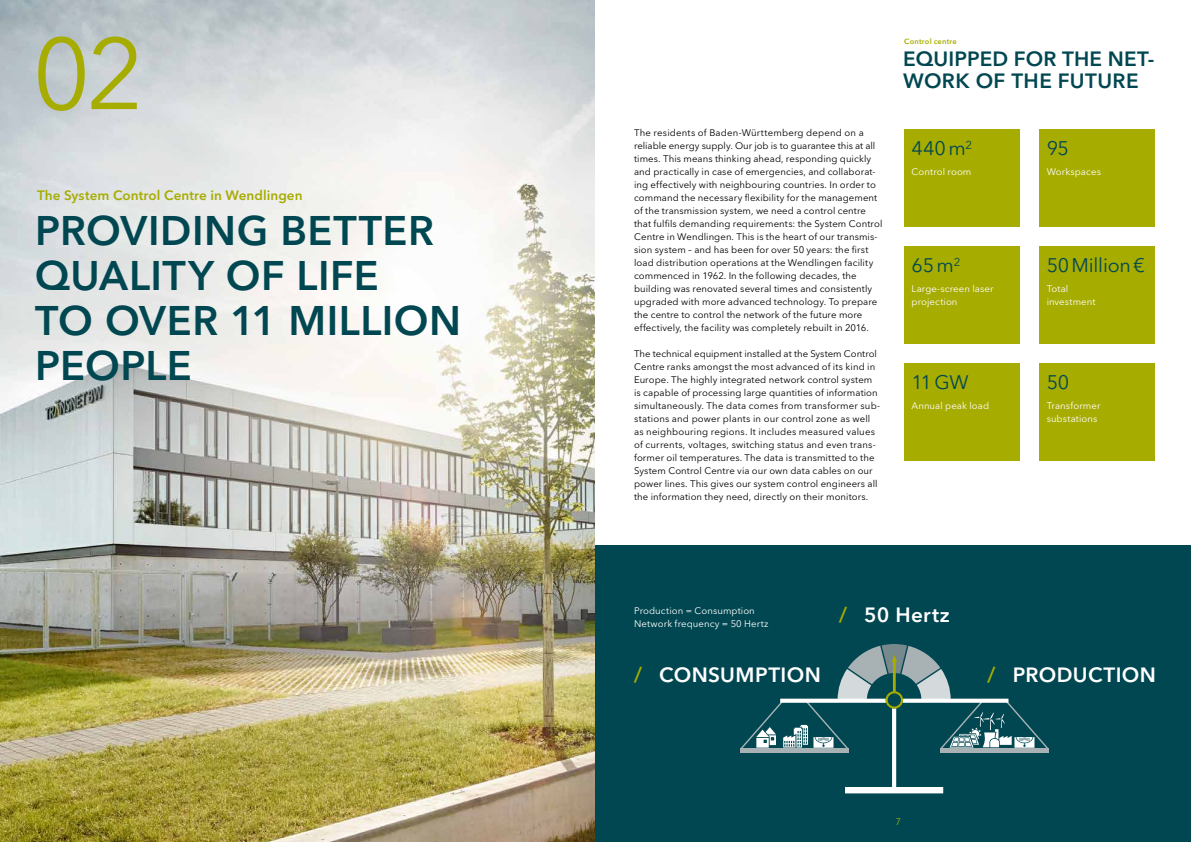
<style>
.page{position:relative;width:1191px;height:842px;background:#fff}
.page>*{position:absolute;margin:0;border:0;box-sizing:border-box;transform-origin:0 0}
.t1{font:100px "Avenir Next LT Pro";color:#a7ac00}
.t2{font:600 41px/45px "Avenir Next LT Pro";letter-spacing:.015em;color:#004751}
.t3{font:600 20.5px/22px "Avenir Next LT Pro";letter-spacing:.01em;color:#004751}
.t4{font:600 20.5px "Avenir Next LT Pro";letter-spacing:.02em;color:#fff}
.t5{font:19.5px "Avenir Next LT Pro";letter-spacing:-.01em;color:#004751}
.t6{font:600 13.5px "Avenir Next LT Pro";letter-spacing:.005em;color:#a7ac00}
.t7{font:9.5px/13px "Avenir Next LT Pro";letter-spacing:.01em;color:#000}
.t8{font:9.5px/13px "Avenir Next LT Pro";letter-spacing:.01em;color:#fff}
.t9{font:9.5px "Avenir Next LT Pro";color:#a7ac00}
.t10{font:600 7.5px "Avenir Next LT Pro";letter-spacing:.025em;color:#a7ac00}
.s1{color:#a7ac00}
</style>
<div class="page">
<img style="left:0;top:0;width:595px;height:842px">
<div style="left:595px;top:545px;width:596px;height:297px;background:#004751"></div>
<svg style="left:740px;top:644px;width:309px;height:149px"></svg>
<div style="left:904px;top:363px;width:115px;height:98px;background:#a7ac00"></div>
<div style="left:904px;top:129px;width:115px;height:98px;background:#a7ac00"></div>
<div style="left:1039px;top:129px;width:115px;height:98px;background:#a7ac00"></div>
<div style="left:1039px;top:246px;width:115px;height:98px;background:#a7ac00"></div>
<div style="left:1039px;top:363px;width:115px;height:98px;background:#a7ac00"></div>
<div style="left:904px;top:246px;width:115px;height:98px;background:#a7ac00"></div>
<h1 class="t1" style="left:28px;top:15px;width:114px">02</h1>
<p class="t10" style="left:904px;top:37px;width:54px">Control centre</p>
<p class="t10" style="left:901px;top:37px;width:54px">Control centre</p>
<h3 class="t3" style="left:900px;top:48px;width:251px">EQUIPPED FOR THE NET-<br>WORK OF THE FUTURE</h3>
<h3 class="t3" style="left:903px;top:48px;width:253px">EQUIPPED FOR THE NET-<br>WORK OF THE FUTURE</h3>
<h3 class="t6" style="left:32px;top:187px;width:269px">The System Control Centre in Wendlingen</h3>
<h2 class="t2" style="left:30px;top:208px;width:431px">PROVIDING BETTER<br>QUALITY OF LIFE<br>TO OVER 11 MILLION<br>PEOPLE</h2>
<h3 class="t6" style="left:37px;top:187px;width:267px">The System Control Centre in Wendlingen</h3>
<p class="t7" style="left:634px;top:126px;width:250px">The residents of Baden-Württemberg depend on a reliable energy supply. Our job is to guarantee this at all times. This means thinking ahead, responding quickly and practically in case of emergencies, and collaborat&shy;ing effectively with neighbouring countries. In order to command the necessary flexibility for the management of the transmission system, we need a control centre that fulfils demanding requirements: the System Control Centre in Wendlingen. This is the heart of our transmis&shy;sion system – and has been for over 50 years: the first load distribution operations at the Wendlingen facility commenced in 1962. In the following decades, the building was renovated several times and consistently upgraded with more advanced technology. To prepare the centre to control the network of the future more effectively, the facility was completely rebuilt in 2016.</p>
<p class="t7" style="left:634px;top:347px;width:248px">The technical equipment installed at the System Control Centre ranks amongst the most advanced of its kind in Europe. The highly integrated network control system is capable of processing large quantities of information simultaneously. The data comes from transformer sub&shy;stations and power plants in our control zone as well as neighbouring regions. It includes measured values of currents, voltages, switching status and even trans&shy;former oil temperatures. The data is transmitted to the System Control Centre via our own data cables on our power lines. This gives our system control engineers all the information they need, directly on their monitors.</p>
<p class="t7" style="left:731px;top:126px;width:131px">n-Württemberg depend on a</p>
<p class="t7" style="left:729px;top:139px;width:143px">. Our job is to guarantee this at al</p>
<p class="t7" style="left:730px;top:152px;width:140px">king ahead, responding quickly</p>
<p class="t7" style="left:733px;top:165px;width:141px">of emergencies, and col aborat-</p>
<p class="t7" style="left:730px;top:178px;width:145px">ighbouring countries. In order to</p>
<p class="t7" style="left:732px;top:191px;width:144px">ry flexibility for the management</p>
<p class="t7" style="left:728px;top:204px;width:137px">stem, we need a control centre</p>
<p class="t7" style="left:731px;top:217px;width:150px">requirements: the System Control</p>
<p class="t7" style="left:730px;top:230px;width:146px">. This is the heart of our transmis-</p>
<p class="t7" style="left:730px;top:243px;width:138px">been for over 50 years: the first</p>
<p class="t7" style="left:730px;top:256px;width:142px">ations at the Wendlingen facility</p>
<p class="t7" style="left:730px;top:269px;width:126px">n the fol owing decades, the</p>
<p class="t7" style="left:730px;top:282px;width:141px">d several times and consistently</p>
<p class="t7" style="left:732px;top:295px;width:144px">dvanced technology. To prepare</p>
<p class="t7" style="left:728px;top:308px;width:133px">he network of the future more</p>
<p class="t7" style="left:731px;top:321px;width:137px">was completely rebuilt in 2016.</p>
<p class="t7" style="left:732px;top:347px;width:144px">nt instal ed at the System Control</p>
<p class="t7" style="left:733px;top:360px;width:141px">the most advanced of its kind in</p>
<p class="t7" style="left:730px;top:373px;width:142px">egrated network control system</p>
<p class="t7" style="left:728px;top:386px;width:148px">ng large quantities of information</p>
<p class="t7" style="left:731px;top:399px;width:148px">ata comes from transformer sub-</p>
<p class="t7" style="left:730px;top:412px;width:136px">ants in our control zone as wel</p>
<p class="t7" style="left:733px;top:425px;width:140px">ns. It includes measured values</p>
<p class="t7" style="left:730px;top:438px;width:144px">switching status and even trans-</p>
<p class="t7" style="left:728px;top:451px;width:145px">es. The data is transmitted to the</p>
<p class="t7" style="left:728px;top:464px;width:144px">e via our own data cables on our</p>
<p class="t7" style="left:728px;top:477px;width:146px">s our system control engineers al</p>
<p class="t7" style="left:730px;top:490px;width:137px">eed, directly on their monitors.</p>
<h3 class="t5" style="left:909px;top:137px;width:62px">440m<sup>2</sup></h3>
<p class="t8" style="left:909px;top:165px;width:61px">Control room</p>
<h3 class="t5" style="left:911px;top:137px;width:62px">440m<sup>2</sup></h3>
<p class="t8" style="left:911px;top:165px;width:61px">Control room</p>
<h3 class="t5" style="left:909px;top:254px;width:50px">65m<sup>2</sup></h3>
<p class="t8" style="left:909px;top:282px;width:83px">Large-screen laser projection</p>
<h3 class="t5" style="left:911px;top:254px;width:50px">65m<sup>2</sup></h3>
<p class="t8" style="left:911px;top:282px;width:83px">Large-screen laser projection</p>
<h3 class="t5" style="left:909px;top:371px;width:58px">11GW</h3>
<p class="t8" style="left:909px;top:399px;width:78px">Annual peak load</p>
<h3 class="t5" style="left:911px;top:371px;width:59px">11GW</h3>
<p class="t8" style="left:911px;top:399px;width:79px">Annual peak load</p>
<p class="t8" style="left:634px;top:604px;width:136px">Production = Consumption<br>Network frequency = 50 Hertz</p>
<p class="t8" style="left:729px;top:604px;width:39px">ption<br>50 Hertz</p>
<h3 class="t4" style="left:839px;top:602px;width:112px"><span class="s1">/</span> 50 Hertz</h3>
<h3 class="t4" style="left:892px;top:602px;width:55px">Hertz</h3>
<h3 class="t5" style="left:1042px;top:137px;width:24px">95</h3>
<p class="t8" style="left:1042px;top:165px;width:55px">Workspaces</p>
<h3 class="t5" style="left:1046px;top:137px;width:24px">95</h3>
<p class="t8" style="left:1046px;top:165px;width:56px">Workspaces</p>
<h3 class="t5" style="left:1042px;top:254px;width:99px">50Mil ion€</h3>
<p class="t8" style="left:1042px;top:282px;width:50px">Total investment</p>
<h3 class="t5" style="left:1046px;top:254px;width:100px">50Million€</h3>
<p class="t8" style="left:1046px;top:282px;width:50px">Total investment</p>
<h3 class="t5" style="left:1042px;top:371px;width:24px">50</h3>
<p class="t8" style="left:1042px;top:399px;width:55px">Transformer substations</p>
<h3 class="t5" style="left:1046px;top:371px;width:24px">50</h3>
<p class="t8" style="left:1046px;top:399px;width:55px">Transformer substations</p>
<h3 class="t4" style="left:634px;top:662px;width:188px"><span class="s1">/</span> CONSUMPTION</h3>
<h3 class="t4" style="left:987px;top:662px;width:170px"><span class="s1">/</span> PRODUCTION</h3>
<h3 class="t4" style="left:984px;top:662px;width:168px"><span class="s1">/</span> PRODUCTION</h3>
<p class="t9" style="left:893px;top:816px;width:7px">7</p>
<p class="t9" style="left:895px;top:816px;width:7px">7</p>
</div>
